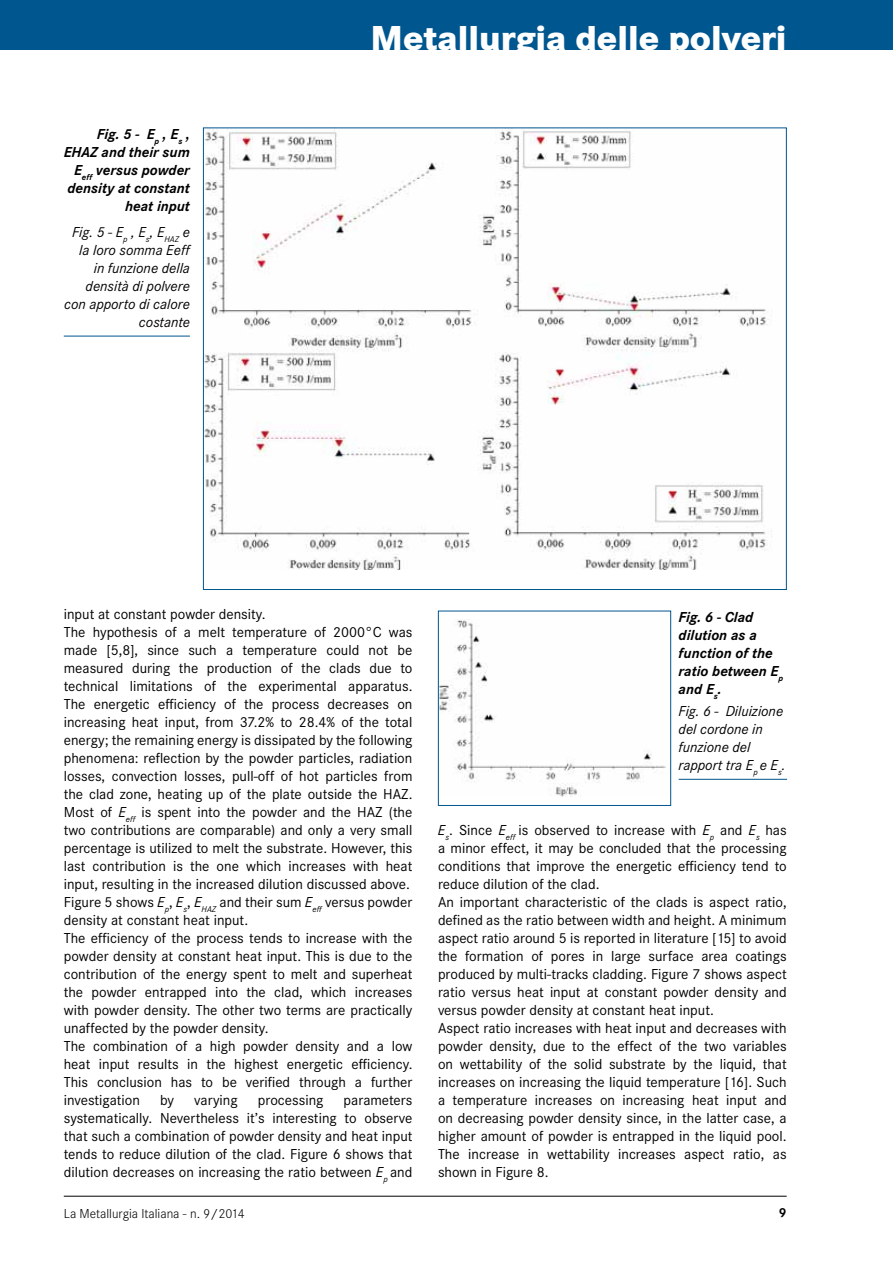
<style>
.page{position:relative;width:893px;height:1263px;background:#fff}
.page>*{position:absolute;margin:0;border:0;box-sizing:border-box;transform-origin:0 0}
.t1{font:800 36px "Corporate S";color:#fff}
.t2{font:15px/18px "Corporate S";color:#000}
.t3{font:italic 15px/18px "Corporate S";color:#000;text-align:right}
.t4{font:italic 700 15px/18px "Corporate S";color:#000;text-align:right}
.t5{font:300 13.5px "Corporate S";color:#000}
.t6{font:700 13.5px "Corporate S";color:#000}
.s1{font-style:italic}
</style>
<div class="page">
<hr style="left:64px;top:1196px;width:723px;height:1px;background:#000">
<div style="left:0;top:0;width:893px;height:50px;background:#00568e"></div>
<img style="left:205px;top:130px;width:567px;height:440px">
<hr style="left:64px;top:336px;width:126px;height:1px;background:#00568e">
<img style="left:440px;top:620px;width:226px;height:177px">
<div style="left:438px;top:611px;width:233px;height:195px;border:1px solid #00568e"></div>
<hr style="left:679px;top:779px;width:108px;height:1px;background:#00568e">
<p class="t4" style="left:64px;top:125px;width:128px">Fig. 5 - E<sub>p</sub> , E<sub>s</sub> ,<br>EHAZ and their sum<br>E<sub>eff</sub> versus powder density at constant heat input</p>
<p class="t3" style="left:64px;top:223px;width:127px">Fig. 5 - E<sub>p</sub> , E<sub>s</sub>, E<sub>HAZ</sub> e la loro somma Eeff<br>in funzione della densità di polvere con apporto di calore costante</p>
<h1 class="t1" style="left:371px;top:17px;width:418px">Metallurgia delle polveri</h1>
<p class="t2" style="left:64px;top:605px;width:350px">input at constant powder density.<br>The hypothesis of a melt temperature of 2000°C was made [5,8], since such a temperature could not be measured during the production of the clads due to technical limitations of the experimental apparatus.<br>The energetic efficiency of the process decreases on increasing heat input, from 37.2% to 28.4% of the total energy; the remaining energy is dissipated by the following phenomena: reflection by the powder particles, radiation losses, convection losses, pull-off of hot particles from the clad zone, heating up of the plate outside the HAZ.<br>Most of <span class="s1">E</span><sub>eff</sub> is spent into the powder and the HAZ (the two contributions are comparable) and only a very small percentage is utilized to melt the substrate. However, this last contribution is the one which increases with heat input, resulting in the increased dilution discussed above.<br>Figure 5 shows <span class="s1">E</span><sub>p</sub>, <span class="s1">E</span><sub>s</sub>, <span class="s1">E</span><sub>HAZ</sub> and their sum <span class="s1">E</span><sub>eff</sub> versus powder density at constant heat input.<br>The efficiency of the process tends to increase with the powder density at constant heat input. This is due to the contribution of the energy spent to melt and superheat the powder entrapped into the clad, which increases with powder density. The other two terms are practically unaffected by the powder density.<br>The combination of a high powder density and a low heat input results in the highest energetic efficiency.<br>This conclusion has to be verified through a further investigation</p>
<p class="t2" style="left:160px;top:1091px;width:15px">by</p>
<p class="t2" style="left:194px;top:1091px;width:45px">varying</p>
<p class="t2" style="left:258px;top:1091px;width:67px">processing</p>
<p class="t2" style="left:64px;top:1091px;width:350px;text-align:justify;text-indent:280px">parameters systematically. Nevertheless it’s interesting to observe that such a combination of powder density and heat input tends to reduce dilution of the clad. Figure 6 shows that dilution decreases on increasing the ratio between <span class="s1">E</span><sub>p</sub> and</p>
<p class="t4" style="left:679px;top:608px;width:106px;text-align:left">Fig. 6 - Clad dilution as a function of the ratio between E<sub>p </sub>and E<sub>s</sub>.</p>
<p class="t3" style="left:679px;top:702px;width:108px;text-align:left">Fig. 6 - Diluizione del cordone in funzione del rapport tra E<sub>p</sub> e E<sub>s</sub>.</p>
<p class="t2" style="left:438px;top:821px;width:350px"><span class="s1">E</span><sub>s</sub>. Since <span class="s1">E</span><sub>eff</sub> is observed to increase with <span class="s1">E</span><sub>p</sub> and <span class="s1">E</span><sub>s</sub> has a minor effect, it may be concluded that the processing conditions that improve the energetic efficiency tend to reduce dilution of the clad.<br>An important characteristic of the clads is aspect ratio, defined as the ratio between width and height. A minimum aspect ratio around 5 is reported in literature [15] to avoid the formation of pores in large surface area coatings produced by multi-tracks cladding. Figure 7 shows aspect ratio versus heat input at constant powder density and versus powder density at constant heat input.<br>Aspect ratio increases with heat input and decreases with powder density, due to the effect of the two variables on wettability of the solid substrate by the liquid, that increases on increasing the liquid temperature [16]. Such a temperature increases on increasing heat input and on decreasing powder density since, in the latter case, a higher amount of powder is entrapped in the liquid pool.<br>The increase in wettability increases aspect ratio, as shown in Figure 8.</p>
<p class="t5" style="left:64px;top:1206px;width:182px">La Metallurgia Italiana - n. 9/2014</p>
<p class="t6" style="left:779px;top:1205px;width:9px">9</p>
</div>
